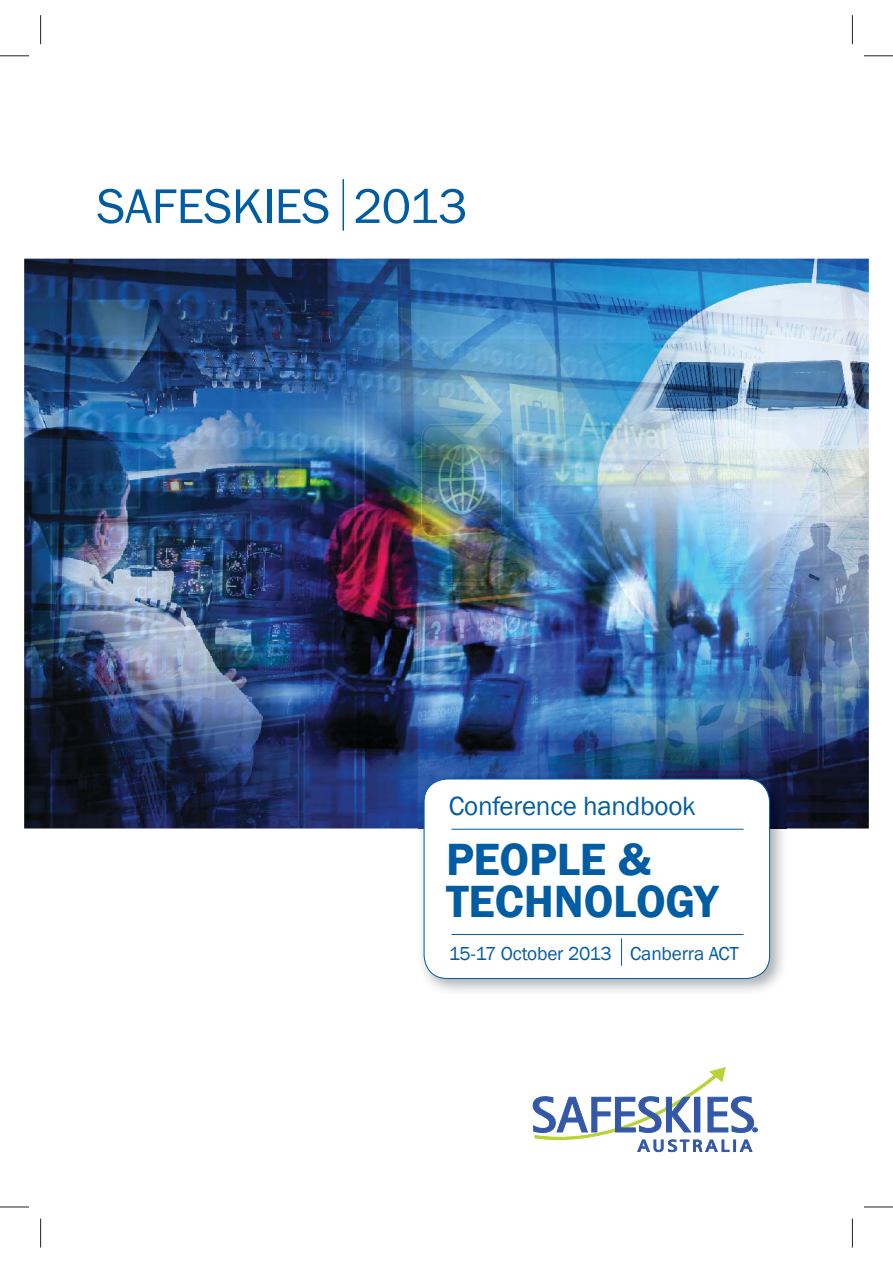
<style>
.page{position:relative;width:893px;height:1263px;background:#fff}
.page>*{position:absolute;margin:0;border:0;box-sizing:border-box;transform-origin:0 0}
.t1{font:50.25px "Franklin Gothic";letter-spacing:-.01em;color:#005da3}
.t2{font:600 46.35px/42.6px "Franklin Gothic";letter-spacing:-.005em;color:#005da3}
.t3{font:27px "Franklin Gothic";letter-spacing:-.01em;color:#005da3}
.t4{font:19.35px "Franklin Gothic";letter-spacing:-.01em;color:#005da3}
</style>
<div class="page">
<svg style="left:532px;top:1067px;width:226px;height:86px"></svg>
<img style="left:24px;top:259px;width:714px;height:570px">
<img style="left:738px;top:259px;width:130px;height:570px">
<hr style="left:342px;top:179px;width:2px;height:52px;background:#005da3">
<img style="left:418px;top:773px;width:368px;height:218px">
<div style="left:424px;top:779px;width:345px;height:199px;background:#fff;border-radius:23px"></div>
<div style="left:423px;top:779px;width:347px;height:200px;border:1px solid #005da3;border-radius:23px"></div>
<hr style="left:451px;top:829px;width:292px;height:1px;background:#005da3">
<hr style="left:451px;top:934px;width:292px;height:1px;background:#005da3">
<svg style="left:621px;top:938px;width:1px;height:28px"></svg>
<svg style="left:0;top:56px;width:29px;height:1px"></svg>
<svg style="left:864px;top:56px;width:28px;height:1px"></svg>
<svg style="left:0;top:1207px;width:29px;height:1px"></svg>
<svg style="left:864px;top:1207px;width:28px;height:1px"></svg>
<svg style="left:40px;top:15px;width:1px;height:29px"></svg>
<svg style="left:40px;top:1219px;width:1px;height:29px"></svg>
<svg style="left:852px;top:15px;width:1px;height:29px"></svg>
<svg style="left:852px;top:1219px;width:1px;height:29px"></svg>
<h1 class="t1" style="left:97px;top:177px;width:372px">SAFESKIES 2013</h1>
<h3 class="t3" style="left:449px;top:790px;width:248px">Conference handbook</h3>
<h2 class="t2" style="left:446px;top:837px;width:274px">PEOPLE &amp;<br>TECHNOLOGY</h2>
<p class="t4" style="left:448px;top:942px;width:292px">15-17 October 2013 Canberra ACT</p>
</div>
